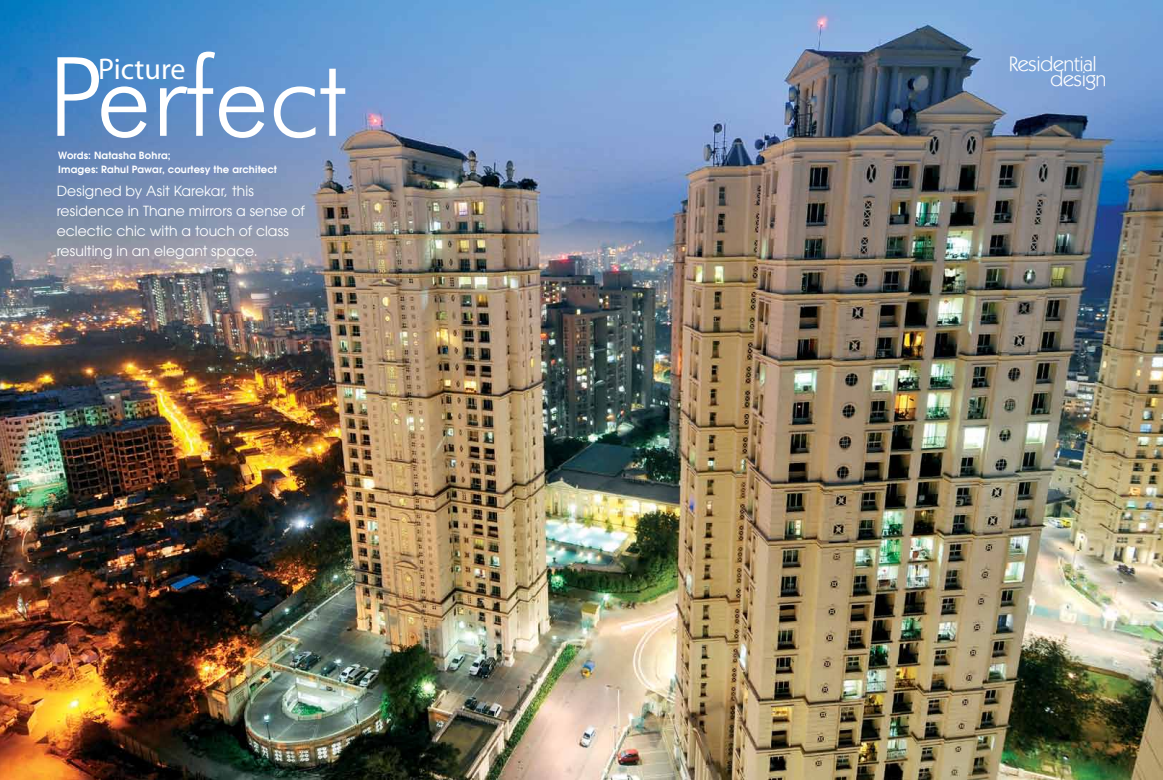
<style>
.page{position:relative;width:1163px;height:780px;background:#fff}
.page>*{position:absolute;margin:0;border:0;box-sizing:border-box;transform-origin:0 0}
.t1{font:300 109.8px "Futura BT";color:#fff}
.t2{font:30px "Myriad Pro";color:#fff}
.t3{font:21px/14.7px "Kabel IT Cby BT";color:#fff}
.t4{font:14px/20px "Avant Garde";letter-spacing:.005em;color:#fff}
.t5{font:600 10px/14px "Avant Garde";letter-spacing:.015em;color:#fff}
</style>
<div class="page">
<img style="left:0;top:0;width:1162px;height:780px">
<h1 class="t1" style="left:48px;top:30px;width:300px">Perfect</h1>
<h2 class="t2" style="left:98px;top:51px;width:89px">Picture</h2>
<p class="t5" style="left:58px;top:148px;width:220px">Words: Natasha Bohra;<br>Images: Rahul Pawar, courtesy the architect</p>
<p class="t4" style="left:57px;top:181px;width:250px">Designed by Asit Karekar, this residence in Thane mirrors a sense of eclectic chic with a touch of class resulting in an elegant space.</p>
<h3 class="t3" style="left:1050px;top:56px;width:57px;text-indent:-41px">Residential design</h3>
</div>
